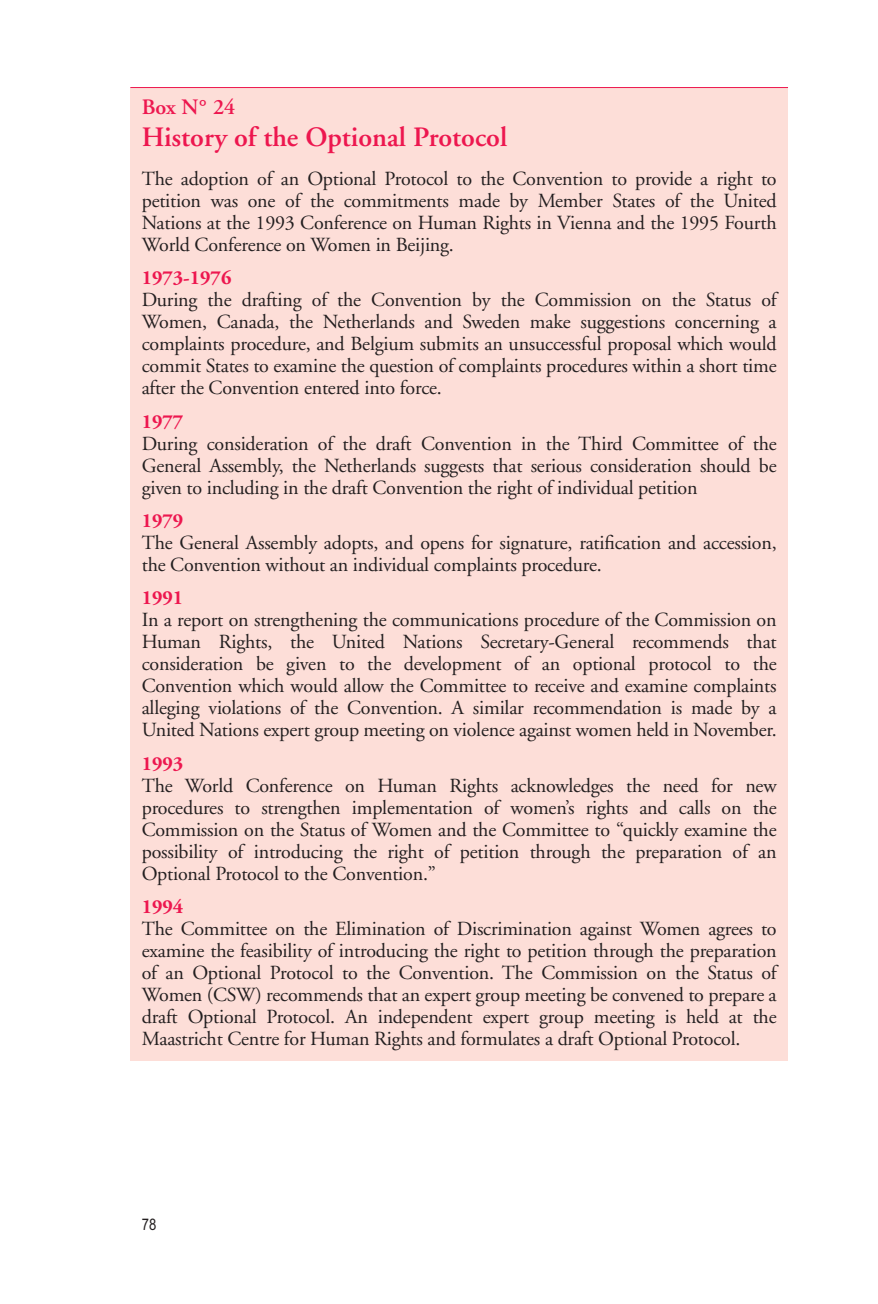
<style>
.page{position:relative;width:878px;height:1304px;background:#fff}
.page>*{position:absolute;margin:0;border:0;box-sizing:border-box;transform-origin:0 0}
.t1{font:600 28px "Adobe Garamond";color:#ed174f}
.t2{font:600 22px "Adobe Garamond";color:#ed174f}
.t3{font:20px/22px "Adobe Garamond";letter-spacing:-.01em;color:#231f20;text-align:justify}
.t4{font:700 20px "Adobe Garamond";color:#ed174f}
.t5{font:16px "Arial Narrow";color:#231f20}
</style>
<div class="page">
<div style="left:130px;top:88px;width:658px;height:973px;background:#fdded8"></div>
<hr style="left:130px;top:87px;width:658px;height:1px;background:#ed174f">
<p class="t2" style="left:142px;top:98px;width:95px">Box N° 24</p>
<h1 class="t1" style="left:142px;top:126px;width:367px">History of the Optional Protocol</h1>
<p class="t3" style="left:142px;top:170px;width:636px">The adoption of an Optional Protocol to the Convention to provide a right to petition was one of the commitments made by Member States of the United Nations at the 1993 Conference on Human Rights in Vienna and the 1995 Fourth World Conference on Women in Beijing.</p>
<p class="t4" style="left:142px;top:270px;width:91px">1973-1976</p>
<p class="t3" style="left:142px;top:291px;width:636px">During the drafting of the Convention by the Commission on the Status of Women, Canada, the Netherlands and Sweden make suggestions concerning a complaints procedure, and Belgium submits an unsuccessful proposal which would commit States to examine the question of complaints procedures within a short time after the Convention entered into force.</p>
<p class="t4" style="left:142px;top:413px;width:43px">1977</p>
<p class="t3" style="left:142px;top:434px;width:636px">During consideration of the draft Convention in the Third Committee of the General Assembly, the Netherlands suggests that serious consideration should be given to including in the draft Convention the right of individual petition</p>
<p class="t4" style="left:142px;top:513px;width:43px">1979</p>
<p class="t3" style="left:142px;top:534px;width:636px">The General Assembly adopts, and opens for signature, ratification and accession, the Convention without an individual complaints procedure.</p>
<p class="t4" style="left:142px;top:590px;width:43px">1991</p>
<p class="t3" style="left:142px;top:611px;width:636px">In a report on strengthening the communications procedure of the Commission on Human Rights, the United Nations Secretary-General recommends that consideration be given to the development of an optional protocol to the Convention which would allow the Committee to receive and examine complaints alleging violations of the Convention. A similar recommendation is made by a United Nations expert group meeting on violence against women held in November.</p>
<p class="t4" style="left:142px;top:755px;width:43px">1993</p>
<p class="t3" style="left:142px;top:776px;width:636px">The World Conference on Human Rights acknowledges the need for new procedures to strengthen implementation of women’s rights and calls on the Commission on the Status of Women and the Committee to “quickly examine the possibility of introducing the right of petition through the preparation of an Optional Protocol to the Convention.”</p>
<p class="t4" style="left:142px;top:899px;width:43px">1994</p>
<p class="t3" style="left:142px;top:920px;width:636px">The Committee on the Elimination of Discrimination against Women agrees to examine the feasibility of introducing the right to petition through the preparation of an Optional Protocol to the Convention. The Commission on the Status of Women (CSW) recommends that an expert group meeting be convened to prepare a draft Optional Protocol. An independent expert group meeting is held at the Maastricht Centre for Human Rights and formulates a draft Optional Protocol.</p>
<p class="t5" style="left:142px;top:1219px;width:16px">78</p>
</div>
